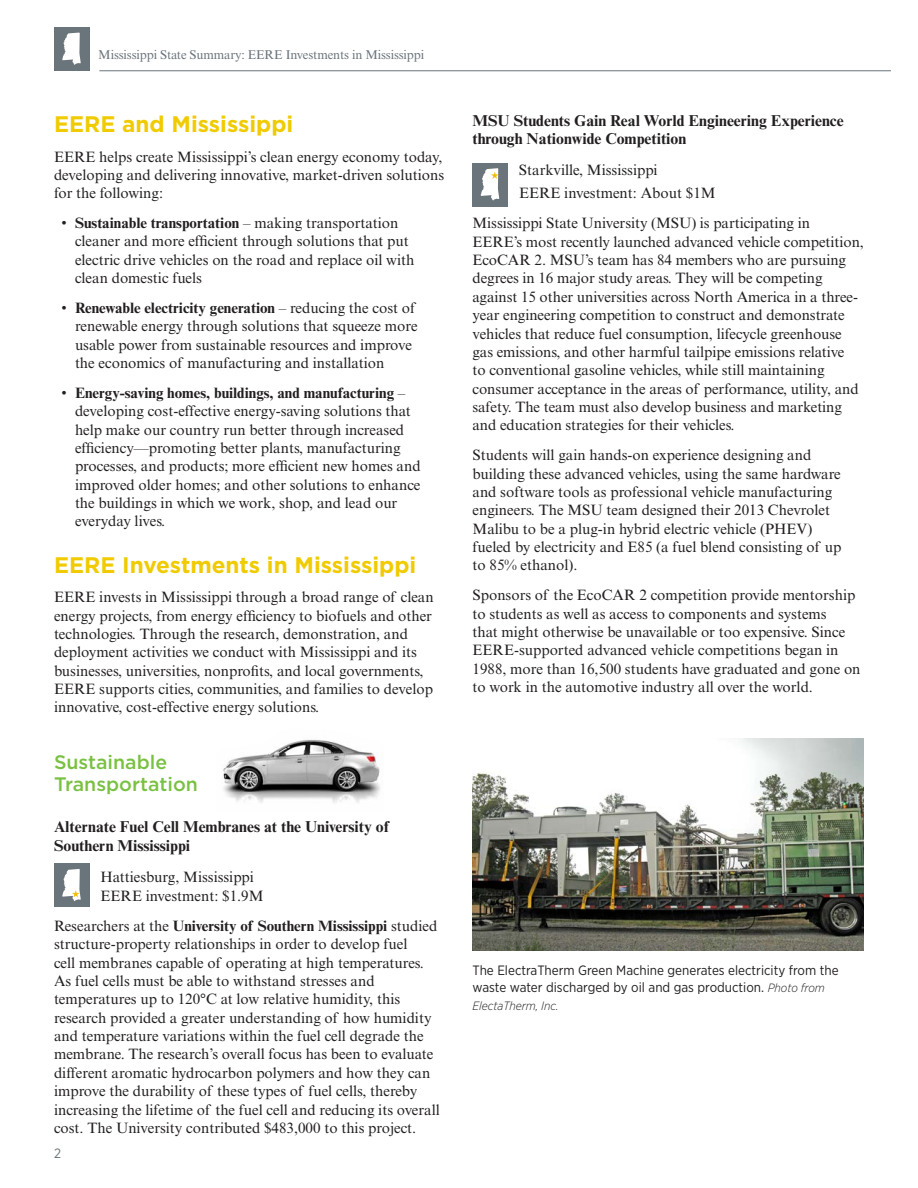
<style>
.page{position:relative;width:918px;height:1188px;background:#fff}
.page>*{position:absolute;margin:0;border:0;box-sizing:border-box;transform-origin:0 0}
.t1{font:700 22.5px "Gotham";color:#f0cb02}
.t2{font:500 19.5px/22.5px "Gotham";color:#79c142}
.t3{font:700 15.75px/18.5px "Times New Roman MT Std";color:#231f20}
.t4{font:15px/18.3px "Times New Roman MT Std";color:#231f20}
.t5{font:13.5px/17.7px "Gotham Narrow";color:#231f20}
.t6{font:13.5px "Gotham Narrow";color:#6a747b}
.t7{font:12.75px "Times New Roman MT Std";letter-spacing:-.01em;color:#6a747b}
.t8{font:italic 300 12px "Gotham Narrow";color:#231f20}
.s1{font-weight:700}
.s2{font-weight:300;font-style:italic;font-size:12px}
</style>
<div class="page">
<hr style="left:99px;top:70px;width:792px;height:1px;background:#6a747b">
<div style="left:54px;top:27px;width:35px;height:44px;background:#6a747b"></div>
<svg style="left:62px;top:32px;width:19px;height:33px"></svg>
<div style="left:54px;top:863px;width:35px;height:44px;background:#6a747b"></div>
<svg style="left:62px;top:869px;width:19px;height:32px"></svg>
<div style="left:472px;top:163px;width:36px;height:44px;background:#6a747b"></div>
<svg style="left:481px;top:168px;width:18px;height:32px"></svg>
<img style="left:472px;top:739px;width:392px;height:211px">
<img style="left:223px;top:739px;width:160px;height:64px">
<p class="t7" style="left:98px;top:47px;width:327px">Mississippi State Summary: EERE Investments in Mississippi</p>
<h1 class="t1" style="left:54px;top:110px;width:241px">EERE and Mississippi</h1>
<p class="t4" style="left:54px;top:147px;width:392px">EERE helps create Mississippi’s clean energy economy today, developing and delivering innovative, market-driven solutions for the following:</p>
<p class="t4" style="left:75px;top:214px;width:341px;text-indent:-14px">• <span class="s1">Sustainable transportation</span> – making transportation cleaner and more efficient through solutions that put electric drive vehicles on the road and replace oil with clean domestic fuels</p>
<p class="t4" style="left:75px;top:299px;width:344px;text-indent:-14px">• <span class="s1">Renewable electricity generation</span> – reducing the cost of renewable energy through solutions that squeeze more usable power from sustainable resources and improve the economics of manufacturing and installation</p>
<p class="t4" style="left:75px;top:384px;width:347px;text-indent:-14px">• <span class="s1">Energy-saving homes, buildings, and manufacturing</span> – developing cost-effective energy-saving solutions that help make our country run better through increased efficiency—promoting better plants, manufacturing processes, and products; more efficient new homes and improved older homes; and other solutions to enhance the buildings in which we work, shop, and lead our everyday lives.</p>
<h1 class="t1" style="left:54px;top:550px;width:364px">EERE Investments in Mississippi</h1>
<p class="t4" style="left:54px;top:588px;width:381px">EERE invests in Mississippi through a broad range of clean energy projects, from energy efficiency to biofuels and other technologies. Through the research, demonstration, and deployment activities we conduct with Mississippi and its businesses, universities, nonprofits, and local governments, EERE supports cities, communities, and families to develop innovative, cost-effective energy solutions.</p>
<h2 class="t2" style="left:54px;top:751px;width:145px">Sustainable<br>Transportation</h2>
<p class="t3" style="left:54px;top:818px;width:337px">Alternate Fuel Cell Membranes at the University of<br>Southern Mississippi</p>
<p class="t4" style="left:100px;top:867px;width:165px;line-height:18.8px">Hattiesburg, Mississippi<br>EERE investment: $1.9M</p>
<p class="t4" style="left:54px;top:916px;width:387px">Researchers at the <span class="s1">University of Southern Mississippi</span> studied structure-property relationships in order to develop fuel<br>cell membranes capable of operating at high temperatures.<br>As fuel cells must be able to withstand stresses and temperatures up to 120°C at low relative humidity, this research provided a greater understanding of how humidity and temperature variations within the fuel cell degrade the membrane. The research’s overall focus has been to evaluate different aromatic hydrocarbon polymers and how they can improve the durability of these types of fuel cells, thereby increasing the lifetime of the fuel cell and reducing its overall cost. The University contributed $483,000 to this project.</p>
<p class="t6" style="left:54px;top:1145px;width:9px">2</p>
<p class="t3" style="left:472px;top:111px;width:373px">MSU Students Gain Real World Engineering Experience through Nationwide Competition</p>
<p class="t4" style="left:519px;top:158px;width:198px;line-height:23.1px">Starkville, Mississippi<br>EERE investment: About $1M</p>
<p class="t4" style="left:472px;top:214px;width:393px">Mississippi State University (MSU) is participating in<br>EERE’s most recently launched advanced vehicle competition, EcoCAR 2. MSU’s team has 84 members who are pursuing degrees in 16 major study areas. They will be competing against 15 other universities across North America in a three&shy;year engineering competition to construct and demonstrate vehicles that reduce fuel consumption, lifecycle greenhouse gas emissions, and other harmful tailpipe emissions relative<br>to conventional gasoline vehicles, while still maintaining consumer acceptance in the areas of performance, utility, and safety. The team must also develop business and marketing and education strategies for their vehicles.</p>
<p class="t4" style="left:472px;top:446px;width:371px">Students will gain hands-on experience designing and building these advanced vehicles, using the same hardware and software tools as professional vehicle manufacturing engineers. The MSU team designed their 2013 Chevrolet Malibu to be a plug-in hybrid electric vehicle (PHEV) fueled by electricity and E85 (a fuel blend consisting of up to 85% ethanol).</p>
<p class="t4" style="left:472px;top:586px;width:390px">Sponsors of the EcoCAR 2 competition provide mentorship to students as well as access to components and systems<br>that might otherwise be unavailable or too expensive. Since EERE-supported advanced vehicle competitions began in 1988, more than 16,500 students have graduated and gone on to work in the automotive industry all over the world.</p>
<p class="t5" style="left:472px;top:961px;width:368px">The ElectraTherm Green Machine generates electricity from the waste water discharged by oil and gas production. <span class="s2">Photo from</span></p>
<p class="t8" style="left:472px;top:998px;width:88px">ElectaTherm, Inc.</p>
</div>
